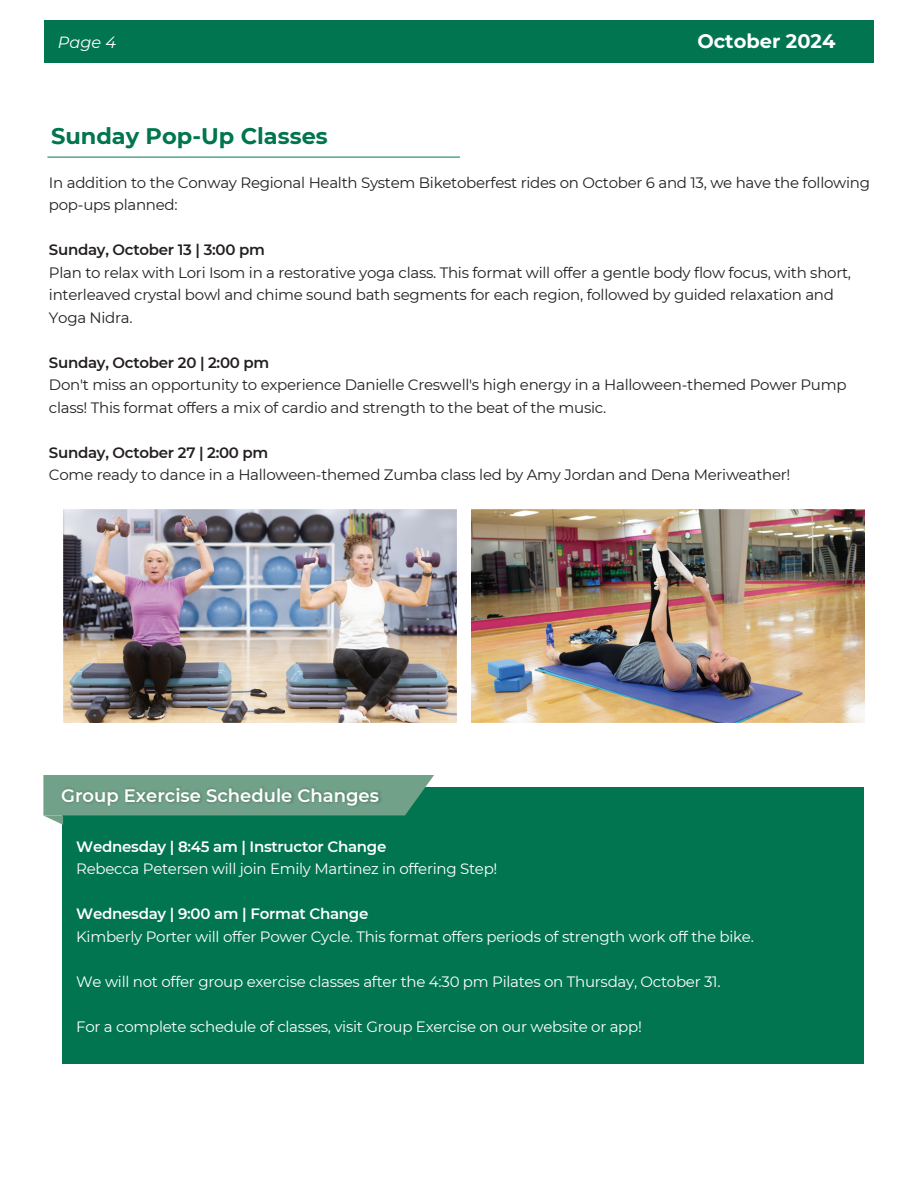
<style>
.page{position:relative;width:918px;height:1188px;background:#fff}
.page>*{position:absolute;margin:0;border:0;box-sizing:border-box;transform-origin:0 0}
.t1{font:700 22.5px "Montserrat";color:#00754f}
.t2{font:700 19.35px "Montserrat";color:#fff}
.t3{font:600 18px "Montserrat";color:#fff}
.t4{font:italic 16.2px "Montserrat";color:#fff}
.t5{font:15px/22.5px "Montserrat";letter-spacing:-.02em;color:#231f20}
.t6{font:15px "Montserrat";letter-spacing:-.02em;color:#fff}
.t7{font:600 15px "Montserrat";letter-spacing:-.02em;color:#231f20}
.t8{font:600 15px "Montserrat";letter-spacing:-.02em;color:#fff}
</style>
<div class="page">
<div style="left:44px;top:20px;width:830px;height:43px;background:#00754f"></div>
<hr style="left:47px;top:157px;width:413px;height:1px;background:#00754f">
<div style="left:62px;top:787px;width:802px;height:277px;background:#00754f"></div>
<svg style="left:43px;top:775px;width:391px;height:50px"></svg>
<img style="left:58px;top:784px;width:367px;height:30px">
<img style="left:63px;top:510px;width:393px;height:213px">
<img style="left:471px;top:510px;width:394px;height:213px">
<p class="t4" style="left:58px;top:32px;width:60px">Page 4</p>
<p class="t2" style="left:697px;top:27px;width:139px">October 2024</p>
<h1 class="t1" style="left:51px;top:120px;width:278px">Sunday Pop-Up Classes</h1>
<p class="t5" style="left:49px;top:171px;width:823px">In addition to the Conway Regional Health System Biketoberfest rides on October 6 and 13, we have the following pop-ups planned:</p>
<p class="t7" style="left:49px;top:239px;width:218px">Sunday, October 13 | 3:00 pm</p>
<p class="t5" style="left:49px;top:261px;width:804px">Plan to relax with Lori Isom in a restorative yoga class. This format will offer a gentle body flow focus, with short, interleaved crystal bowl and chime sound bath segments for each region, followed by guided relaxation and<br>Yoga Nidra.</p>
<p class="t7" style="left:49px;top:352px;width:222px">Sunday, October 20 | 2:00 pm</p>
<p class="t5" style="left:49px;top:373px;width:799px">Don't miss an opportunity to experience Danielle Creswell's high energy in a Halloween-themed Power Pump class! This format offers a mix of cardio and strength to the beat of the music.</p>
<p class="t7" style="left:49px;top:442px;width:221px">Sunday, October 27 | 2:00 pm</p>
<p class="t5" style="left:49px;top:463px;width:743px">Come ready to dance in a Halloween-themed Zumba class led by Amy Jordan and Dena Meriweather!</p>
<p class="t3" style="left:61px;top:783px;width:319px">Group Exercise Schedule Changes</p>
<p class="t8" style="left:76px;top:836px;width:312px">Wednesday | 8:45 am | Instructor Change</p>
<p class="t6" style="left:76px;top:859px;width:423px">Rebecca Petersen will join Emily Martinez in offering Step!</p>
<p class="t8" style="left:76px;top:903px;width:294px">Wednesday | 9:00 am | Format Change</p>
<p class="t6" style="left:76px;top:926px;width:679px">Kimberly Porter will offer Power Cycle. This format offers periods of strength work off the bike.</p>
<p class="t6" style="left:76px;top:971px;width:646px">We will not offer group exercise classes after the 4:30 pm Pilates on Thursday, October 31.</p>
<p class="t6" style="left:76px;top:1016px;width:567px">For a complete schedule of classes, visit Group Exercise on our website or app!</p>
</div>
